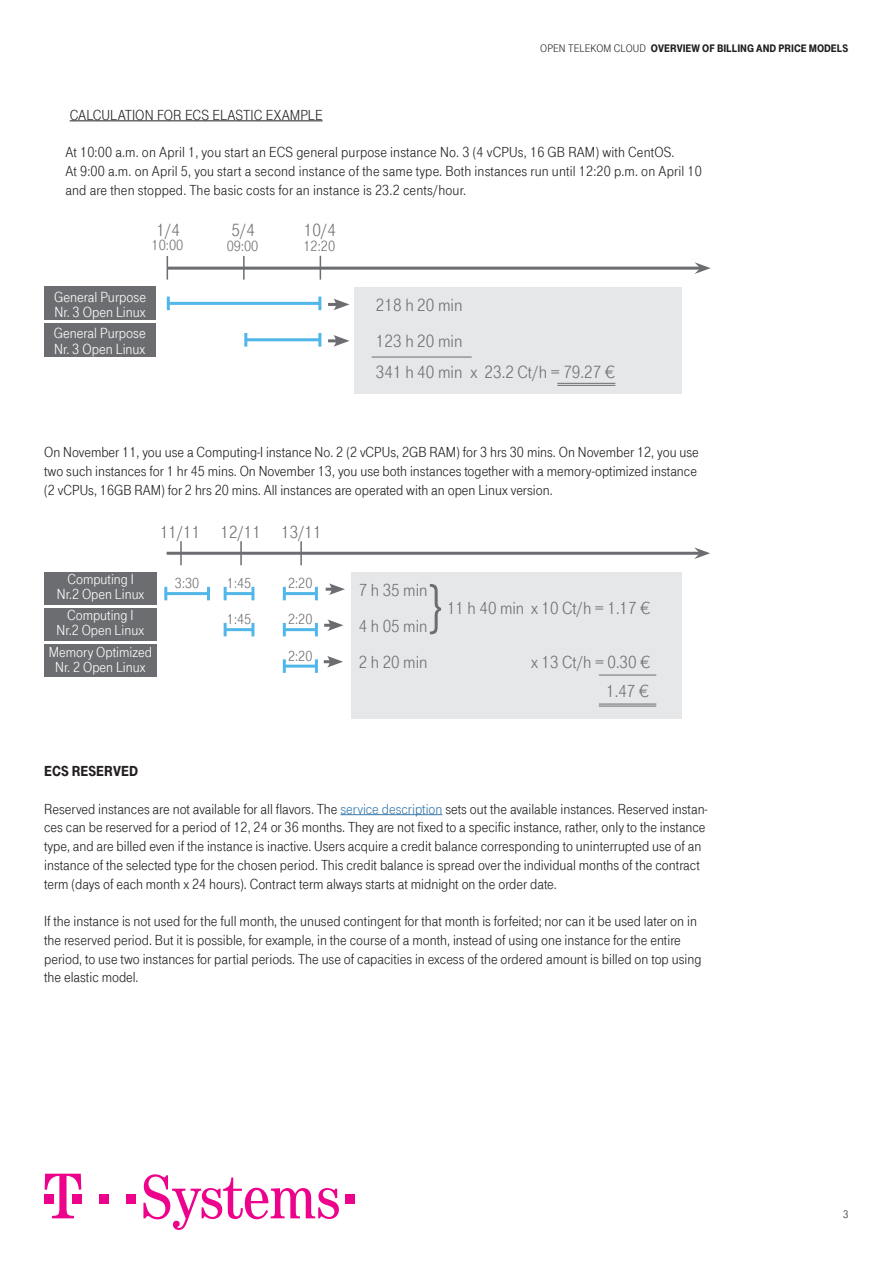
<style>
.page{position:relative;width:893px;height:1263px;background:#fff}
.page>*{position:absolute;margin:0;border:0;box-sizing:border-box;transform-origin:0 0}
.t1{font:60px "Tele Grotesk Norm";color:#6c6d70}
.t2{font:18.15px/36.5px "Tele Grotesk Norm";color:#6c6d70}
.t3{font:18px/36.3px "Tele Grotesk Norm";color:#6c6d70;text-align:justify}
.t4{font:15.15px/15.1px "Tele Grotesk Norm";color:#fff}
.t5{font:15.15px "Tele Grotesk Norm";color:#6c6d70}
.Bildunterschrift{font:15px/18.8px "Tele Grotesk Norm";color:#231f20}
.t6{font:15px/15px "Tele Grotesk Norm";color:#fff;text-align:center}
.Bildunterschrift-2{font:15px "Tele Grotesk Headline";color:#231f20}
.t7{font:15px "Tele Grotesk Norm";color:#6c6d70}
._07_Inset_Headline_U{font:900 15px "Tele Grotesk Headline";color:#231f20}
.t8{font:900 11.25px "Tele Grotesk Headline";color:#231f20}
.t9{font:11.25px "Tele Grotesk Norm";color:#231f20}
.s1{font-weight:400}
.s2{color:#3877ab}
</style>
<div class="page">
<hr style="left:70px;top:120px;width:253px;height:1px;background:#231f20">
<hr style="left:340px;top:814px;width:102px;height:1px;background:#3877ab">
<hr style="left:167px;top:267px;width:533px;height:3px;background:#6c6d70">
<svg style="left:694px;top:262px;width:17px;height:12px"></svg>
<svg style="left:167px;top:256px;width:1px;height:24px"></svg>
<hr style="left:243px;top:256px;width:2px;height:24px;background:#6c6d70">
<svg style="left:320px;top:256px;width:1px;height:24px"></svg>
<div style="left:44px;top:287px;width:112px;height:33px;background:#6c6d70"></div>
<div style="left:44px;top:323px;width:112px;height:33px;background:#6c6d70"></div>
<hr style="left:168px;top:302px;width:152px;height:3px;background:#50b7e8">
<svg style="left:167px;top:297px;width:3px;height:13px"></svg>
<svg style="left:318px;top:297px;width:3px;height:13px"></svg>
<hr style="left:246px;top:338px;width:74px;height:3px;background:#50b7e8">
<hr style="left:244px;top:333px;width:3px;height:14px;background:#50b7e8">
<hr style="left:318px;top:333px;width:3px;height:14px;background:#50b7e8">
<div style="left:354px;top:287px;width:328px;height:107px;background:#e6e7e9"></div>
<svg style="left:328px;top:335px;width:22px;height:12px"></svg>
<svg style="left:328px;top:299px;width:22px;height:11px"></svg>
<hr style="left:372px;top:357px;width:100px;height:1px;background:#6c6d70">
<hr style="left:557px;top:383px;width:58px;height:1px;background:#6c6d70">
<hr style="left:557px;top:385px;width:58px;height:1px;background:#6c6d70">
<svg style="left:326px;top:583px;width:19px;height:12px"></svg>
<svg style="left:324px;top:619px;width:19px;height:12px"></svg>
<svg style="left:324px;top:656px;width:19px;height:11px"></svg>
<hr style="left:167px;top:552px;width:533px;height:3px;background:#6c6d70">
<svg style="left:694px;top:547px;width:16px;height:12px"></svg>
<hr style="left:240px;top:541px;width:2px;height:24px;background:#6c6d70">
<div style="left:44px;top:572px;width:113px;height:32px;background:#6c6d70"></div>
<div style="left:44px;top:608px;width:113px;height:33px;background:#6c6d70"></div>
<div style="left:44px;top:644px;width:113px;height:33px;background:#6c6d70"></div>
<div style="left:351px;top:572px;width:331px;height:146px;background:#e6e7e9"></div>
<hr style="left:599px;top:675px;width:57px;height:1px;background:#6c6d70">
<hr style="left:180px;top:541px;width:2px;height:24px;background:#6c6d70">
<hr style="left:300px;top:541px;width:2px;height:24px;background:#6c6d70">
<hr style="left:166px;top:592px;width:42px;height:3px;background:#50b7e8">
<svg style="left:164px;top:587px;width:3px;height:13px"></svg>
<svg style="left:207px;top:587px;width:3px;height:13px"></svg>
<hr style="left:225px;top:592px;width:28px;height:3px;background:#50b7e8">
<svg style="left:224px;top:587px;width:3px;height:13px"></svg>
<svg style="left:251px;top:587px;width:3px;height:13px"></svg>
<hr style="left:284px;top:592px;width:32px;height:3px;background:#50b7e8">
<svg style="left:283px;top:587px;width:3px;height:13px"></svg>
<svg style="left:315px;top:587px;width:3px;height:13px"></svg>
<hr style="left:225px;top:628px;width:28px;height:3px;background:#50b7e8">
<svg style="left:224px;top:623px;width:3px;height:13px"></svg>
<svg style="left:251px;top:623px;width:3px;height:13px"></svg>
<hr style="left:284px;top:628px;width:32px;height:3px;background:#50b7e8">
<svg style="left:283px;top:623px;width:3px;height:13px"></svg>
<svg style="left:315px;top:623px;width:3px;height:13px"></svg>
<hr style="left:284px;top:665px;width:32px;height:3px;background:#50b7e8">
<hr style="left:283px;top:659px;width:3px;height:14px;background:#50b7e8">
<hr style="left:315px;top:659px;width:3px;height:14px;background:#50b7e8">
<hr style="left:599px;top:703px;width:57px;height:1px;background:#6c6d70">
<hr style="left:599px;top:705px;width:57px;height:1px;background:#6c6d70">
<div style="left:99px;top:1194px;width:9px;height:9px;background:#ed028c"></div>
<div style="left:126px;top:1194px;width:9px;height:9px;background:#ed028c"></div>
<svg style="left:45px;top:1174px;width:36px;height:44px"></svg>
<svg style="left:143px;top:1174px;width:196px;height:56px"></svg>
<div style="left:346px;top:1194px;width:9px;height:9px;background:#ed028c"></div>
<p class="t8" style="left:540px;top:42px;width:309px"><span class="s1">OPEN TELEKOM CLOUD</span> OVERVIEW OF BILLING AND PRICE MODELS</p>
<p class="Bildunterschrift-2" style="left:70px;top:106px;width:9px">CALCULATI</p>
<p class="Bildunterschrift-2" style="left:135px;top:106px;width:59px">ON FOR ECS</p>
<p class="Bildunterschrift-2" style="left:213px;top:106px;width:8px">ELASTIC</p>
<p class="Bildunterschrift-2" style="left:266px;top:106px;width:25px">EXAMPLE</p>
<p class="Bildunterschrift" style="left:65px;top:143px;width:638px">At 10:00 a.m. on April 1, you start an ECS general purpose instance No. 3 (4 vCPUs, 16 GB RAM) with CentOS.<br>At 9:00 a.m. on April 5, you start a second instance of the same type. Both instances run until 12:20 p.m. on April 10 and are then stopped. The basic costs for an instance is 23.2 cents/hour.</p>
<p class="t2" style="left:156px;top:212px;width:25px">1/4</p>
<p class="t2" style="left:232px;top:212px;width:25px">5/4</p>
<p class="t2" style="left:304px;top:212px;width:34px">10/4</p>
<p class="t5" style="left:152px;top:236px;width:33px">10:00</p>
<p class="t5" style="left:227px;top:238px;width:33px">09:00</p>
<p class="t5" style="left:303px;top:238px;width:33px">12:20</p>
<p class="t4" style="left:54px;top:290px;width:93px">General Purpose<br>Nr. 3 Open Linux</p>
<p class="t4" style="left:54px;top:326px;width:93px">General Purpose<br>Nr. 3 Open Linux</p>
<p class="t2" style="left:376px;top:287px;width:88px">218 h 20 min<br>123 h 20 min</p>
<p class="t2" style="left:376px;top:354px;width:241px">341 h 40 min x 23.2 Ct/h = 79.27 €</p>
<p class="Bildunterschrift" style="left:44px;top:443px;width:656px">On November 11, you use a Computing-I instance No. 2 (2 vCPUs, 2GB RAM) for 3 hrs 30 mins. On November 12, you use two such instances for 1 hr 45 mins. On November 13, you use both instances together with a memory-optimized instance (2 vCPUs, 16GB RAM) for 2 hrs 20 mins. All instances are operated with an open Linux version.</p>
<p class="t3" style="left:160px;top:515px;width:42px">11/11</p>
<p class="t6" style="left:57px;top:572px;width:89px">Computing I<br>Nr.2 Open Linux</p>
<p class="t6" style="left:57px;top:608px;width:89px">Computing I<br>Nr.2 Open Linux</p>
<p class="t6" style="left:49px;top:644px;width:105px">Memory Optimized<br>Nr. 2 Open Linux</p>
<p class="t3" style="left:221px;top:515px;width:102px">12/11 13/11</p>
<p class="t7" style="left:175px;top:575px;width:26px">3:30</p>
<p class="t7" style="left:227px;top:575px;width:26px">1:45</p>
<p class="t7" style="left:288px;top:575px;width:26px">2:20</p>
<p class="t7" style="left:227px;top:611px;width:26px">1:45</p>
<p class="t7" style="left:288px;top:611px;width:26px">2:20</p>
<p class="t7" style="left:288px;top:647px;width:26px">2:20</p>
<p class="t3" style="left:359px;top:572px;width:70px">7 h 35 min 4 h 05 min 2 h 20 min</p>
<p class="t1" style="left:427px;top:571px;width:16px">}</p>
<p class="t3" style="left:447px;top:590px;width:205px">11 h 40 min x 10 Ct/h = 1.17 €</p>
<p class="t3" style="left:531px;top:648px;width:121px;line-height:28.8px;text-align:right">x 13 Ct/h = 0.30 €<br>1.47 €</p>
<p class="_07_Inset_Headline_U" style="left:44px;top:763px;width:95px">ECS RESERVED</p>
<p class="Bildunterschrift" style="left:44px;top:799px;width:665px">Reserved instances are not available for all flavors. The <span class="s2">service description</span> sets out the available instances. Reserved instan&shy;ces can be reserved for a period of 12, 24 or 36 months. They are not fixed to a specific instance, rather, only to the instance type, and are billed even if the instance is inactive. Users acquire a credit balance corresponding to uninterrupted use of an instance of the selected type for the chosen period. This credit balance is spread over the individual months of the contract term (days of each month x 24 hours). Contract term always starts at midnight on the order date.</p>
<p class="Bildunterschrift" style="left:44px;top:912px;width:659px">If the instance is not used for the full month, the unused contingent for that month is forfeited; nor can it be used later on in the reserved period. But it is possible, for example, in the course of a month, instead of using one instance for the entire period, to use two instances for partial periods. The use of capacities in excess of the ordered amount is billed on top using the elastic model.</p>
<p class="t9" style="left:843px;top:1208px;width:7px">3</p>
</div>
